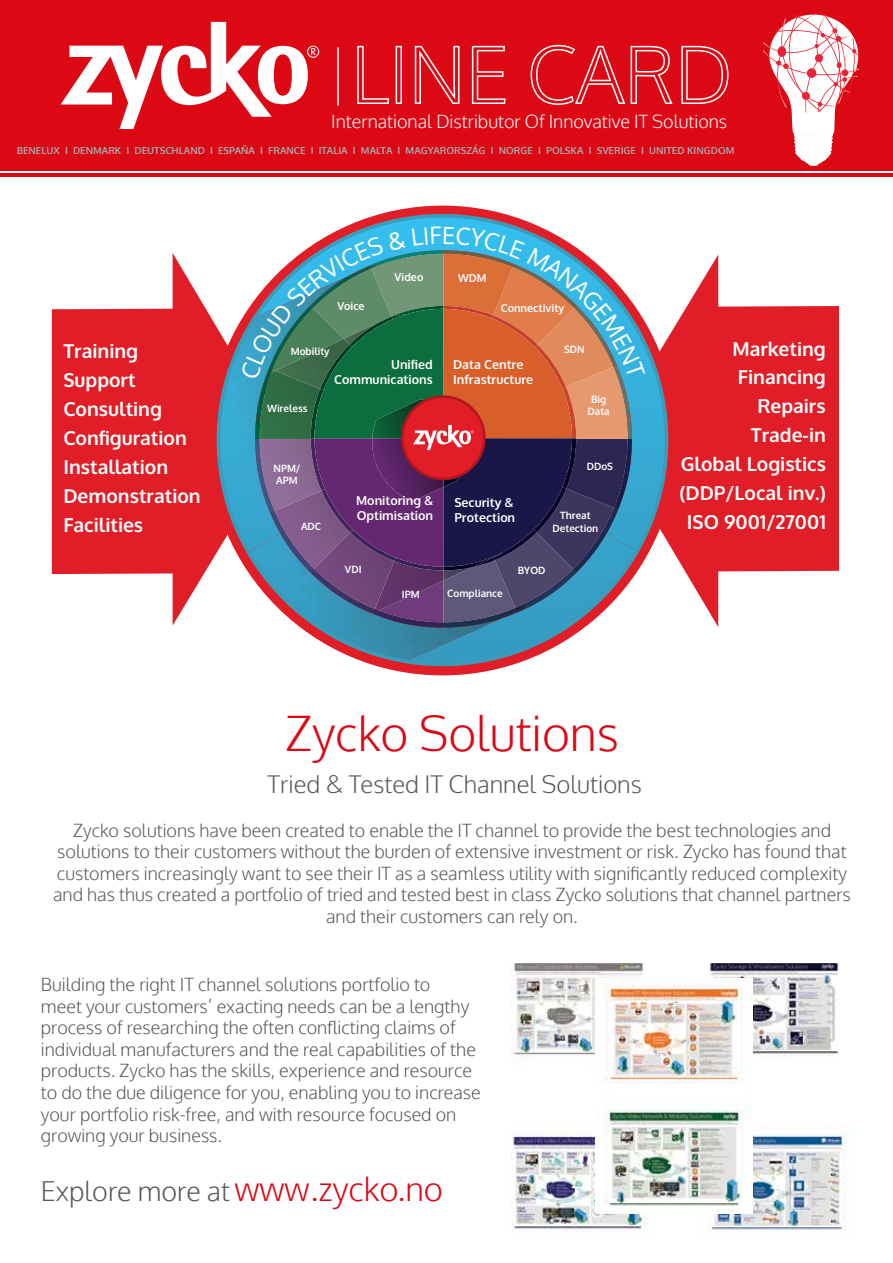
<style>
.page{position:relative;width:893px;height:1263px;background:#fff}
.page>*{position:absolute;margin:0;border:0;box-sizing:border-box;transform-origin:0 0}
.t1{font:300 48px "Oxygen";color:#dc0814}
.t2{font:300 27px "Oxygen";color:#58595b}
.t3{font:300 24px "Oxygen";color:#58595b}
.t4{font:700 19.2px/29px "Oxygen";color:#fff}
.t5{font:300 18px/21.6px "Oxygen";color:#58595b;text-align:center}
.t6{font:300 18px "Oxygen";color:#fff}
.t7{font:700 12.45px/14.9px "Oxygen";color:#fff}
.t8{font:700 10.95px "Oxygen";color:#fff}
.t9{font:700 10.2px/12.1px "Oxygen";color:#fff;text-align:center}
.t10{font:700 9.75px "Oxygen";color:#a7a9ac}
.s1{font-size:33px;color:#dc0814}
</style>
<div class="page">
<div style="left:0;top:0;width:893px;height:170px;background:#dc0814"></div>
<hr style="left:0;top:173px;width:893px;height:4px;background:#dc0814">
<svg style="left:61px;top:22px;width:258px;height:107px"></svg>
<hr style="left:337px;top:47px;width:2px;height:59px;background:#fff">
<svg style="left:357px;top:45px;width:33px;height:59px"></svg>
<div style="left:396px;top:46px;width:6px;height:58px;border:2px solid #fff"></div>
<svg style="left:414px;top:45px;width:46px;height:59px"></svg>
<svg style="left:471px;top:45px;width:35px;height:59px"></svg>
<svg style="left:530px;top:44px;width:143px;height:61px"></svg>
<svg style="left:681px;top:45px;width:48px;height:59px"></svg>
<svg style="left:52px;top:253px;width:165px;height:372px;fill:#e11e27"></svg>
<svg style="left:668px;top:255px;width:171px;height:372px;fill:#e11e27"></svg>
<img style="left:206px;top:277px;width:11px;height:274px">
<svg style="left:217px;top:214px;width:451px;height:452px"></svg>
<svg style="left:763px;top:13px;width:96px;height:153px"></svg>
<img style="left:513px;top:963px;width:131px;height:94px">
<img style="left:512px;top:1132px;width:136px;height:98px">
<img style="left:708px;top:1132px;width:147px;height:98px">
<img style="left:708px;top:963px;width:131px;height:93px">
<img style="left:596px;top:978px;width:157px;height:104px">
<img style="left:596px;top:1107px;width:157px;height:106px">
<svg style="left:240px;top:215px;width:405px;height:448px;background:#787783"></svg>
<p class="t6" style="left:331px;top:110px;width:397px">International Distributor Of Innovative IT Solutions</p>
<p class="t10" style="left:17px;top:145px;width:719px">BENELUX I DENMARK I DEUTSCHLAND I ESPAÑA I FRANCE I ITALIA I MALTA I MAGYARORSZÁG I NORGE I POLSKA I SVERIGE I UNITED KINGDOM</p>
<p class="t8" style="left:337px;top:299px;width:29px">Voice</p>
<p class="t8" style="left:395px;top:270px;width:30px">Video</p>
<p class="t8" style="left:458px;top:271px;width:30px">WDM</p>
<p class="t8" style="left:501px;top:301px;width:65px">Connectivity</p>
<p class="t4" style="left:63px;top:337px;width:139px">Training<br>Support<br>Consulting<br>Configuration<br>Installation<br>Demonstration<br>Facilities</p>
<p class="t4" style="left:679px;top:335px;width:148px;text-align:right">Marketing<br>Financing<br>Repairs<br>Trade-in<br>Global Logistics (DDP/Local inv.)<br>ISO 9001/27001</p>
<p class="t9" style="left:291px;top:345px;width:40px">Mobility</p>
<p class="t9" style="left:564px;top:344px;width:22px">SDN</p>
<p class="t7" style="left:334px;top:357px;width:100px;text-align:right">Unified<br>Communications</p>
<p class="t7" style="left:453px;top:357px;width:82px">Data Centre<br>Infrastructure</p>
<p class="t9" style="left:587px;top:393px;width:24px">Big<br>Data</p>
<p class="t9" style="left:267px;top:403px;width:42px">Wireless</p>
<p class="t9" style="left:587px;top:460px;width:28px">DDoS</p>
<p class="t9" style="left:273px;top:463px;width:29px;text-align:left">NPM/<br>APM</p>
<p class="t7" style="left:356px;top:494px;width:79px">Monitoring &amp;<br>Optimisation</p>
<p class="t7" style="left:454px;top:495px;width:62px">Security &amp;<br>Protection</p>
<p class="t9" style="left:552px;top:510px;width:47px">Threat<br>Detection</p>
<p class="t9" style="left:301px;top:520px;width:22px">ADC</p>
<p class="t9" style="left:345px;top:564px;width:18px">VDI</p>
<p class="t9" style="left:518px;top:564px;width:29px">BYOD</p>
<p class="t9" style="left:402px;top:588px;width:19px">IPM</p>
<p class="t9" style="left:447px;top:588px;width:57px">Compliance</p>
<h1 class="t1" style="left:285px;top:704px;width:336px">Zycko Solutions</h1>
<h3 class="t3" style="left:268px;top:770px;width:376px">Tried &amp; Tested IT Channel Solutions</h3>
<p class="t5" style="left:53px;top:820px;width:799px">Zycko solutions have been created to enable the IT channel to provide the best technologies and solutions to their customers without the burden of extensive investment or risk. Zycko has found that customers increasingly want to see their IT as a seamless utility with significantly reduced complexity and has thus created a portfolio of tried and tested best in class Zycko solutions that channel partners and their customers can rely on.</p>
<p class="t5" style="left:41px;top:974px;width:441px;text-align:left">Building the right IT channel solutions portfolio to<br>meet your customers’ exacting needs can be a lengthy process of researching the often conflicting claims of individual manufacturers and the real capabilities of the products. Zycko has the skills, experience and resource to do the due diligence for you, enabling you to increase your portfolio risk-free, and with resource focused on growing your business.</p>
<h2 class="t2" style="left:41px;top:1174px;width:404px">Explore more at <span class="s1">www.zycko.no</span></h2>
</div>
